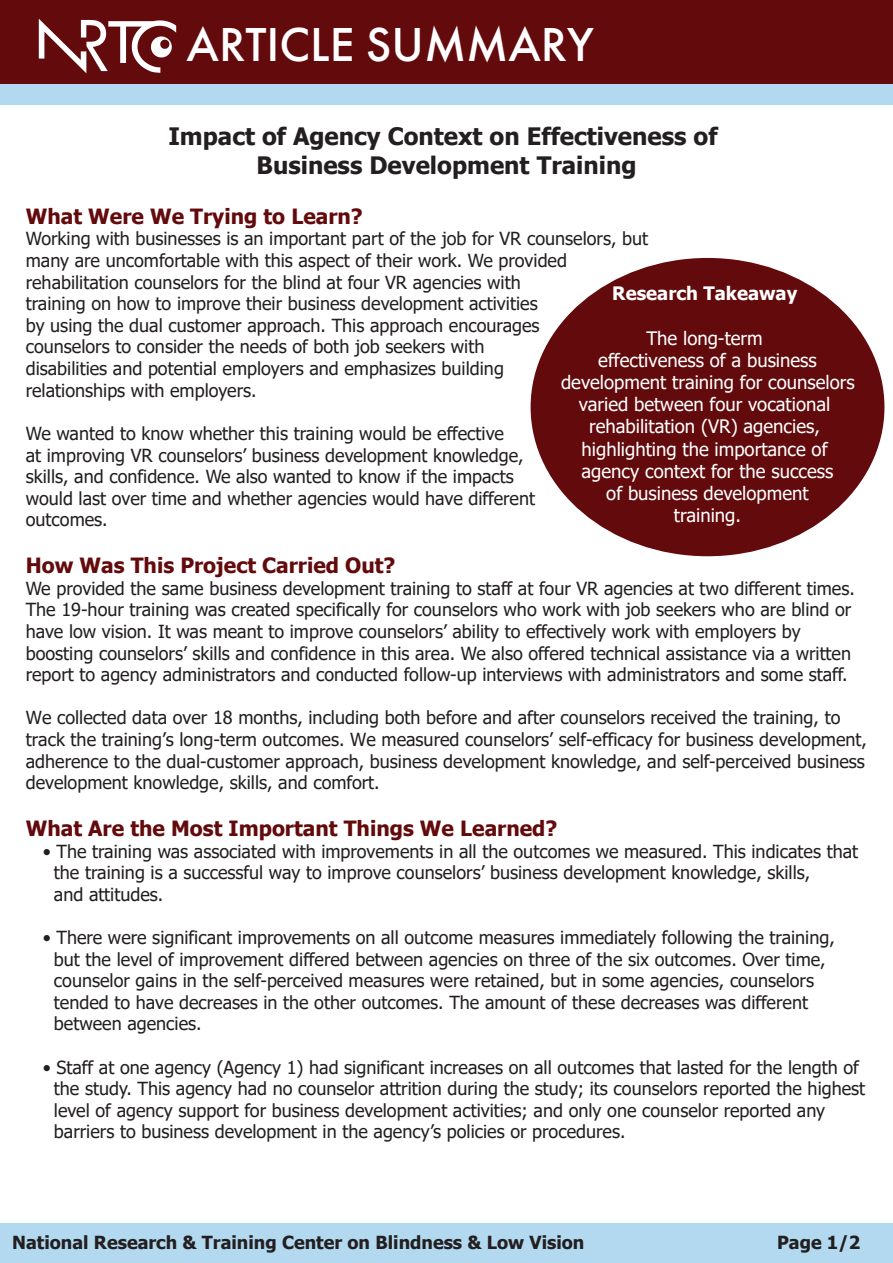
<style>
.page{position:relative;width:893px;height:1263px;background:#fff}
.page>*{position:absolute;margin:0;border:0;box-sizing:border-box;transform-origin:0 0}
.t1{font:500 49.5px "Futura PT";color:#fff}
.t2{font:700 24px/28.8px "Tahoma";color:#231f20;text-align:center}
.t3{font:700 21px "Tahoma";color:#630a0c}
.t4{font:18.45px/22.2px "Tahoma";color:#fff;text-align:center}
.t5{font:700 18.45px "Tahoma";color:#fff}
.t6{font:18px/21.6px "Tahoma";color:#231f20}
.t7{font:700 18px "Tahoma";color:#231f20}
</style>
<div class="page">
<div style="left:0;top:1223px;width:893px;height:40px;background:#b2d9ef"></div>
<div style="left:0;top:0;width:893px;height:96px;background:#630a0c"></div>
<div style="left:0;top:85px;width:893px;height:20px;background:#b2d9ef"></div>
<img style="left:38px;top:19px;width:139px;height:55px">
<div style="left:531px;top:258px;width:353px;height:298px;background:#630a0c;border-radius:50%"></div>
<p class="t1" style="left:187px;top:15px;width:409px">ARTICLE SUMMARY</p>
<h1 class="t2" style="left:168px;top:123px;width:551px">Impact of Agency Context on Effectiveness of<br>Business Development Training</h1>
<h2 class="t3" style="left:26px;top:201px;width:339px">What Were We Trying to Learn?</h2>
<p class="t6" style="left:26px;top:229px;width:624px">Working with businesses is an important part of the job for VR counselors, but many are uncomfortable with this aspect of their work. We provided rehabilitation counselors for the blind at four VR agencies with<br>training on how to improve their business development activities<br>by using the dual customer approach. This approach encourages<br>counselors to consider the needs of both job seekers with<br>disabilities and potential employers and emphasizes building<br>relationships with employers.</p>
<p class="t6" style="left:26px;top:424px;width:511px">We wanted to know whether this training would be effective<br>at improving VR counselors’ business development knowledge, skills, and confidence. We also wanted to know if the impacts would last over time and whether agencies would have different outcomes.</p>
<h2 class="t3" style="left:26px;top:551px;width:371px">How Was This Project Carried Out?</h2>
<p class="t5" style="left:612px;top:280px;width:187px">Research Takeaway</p>
<p class="t4" style="left:561px;top:328px;width:295px">The long-term<br>effectiveness of a business development training for counselors varied between four vocational rehabilitation (VR) agencies, highlighting the importance of agency context for the success<br>of business development<br>training.</p>
<p class="t6" style="left:26px;top:578px;width:831px">We provided the same business development training to staff at four VR agencies at two different times.<br>The 19-hour training was created specifically for counselors who work with job seekers who are blind or have low vision. It was meant to improve counselors’ ability to effectively work with employers by boosting counselors’ skills and confidence in this area. We also offered technical assistance via a written report to agency administrators and conducted follow-up interviews with administrators and some staff.</p>
<p class="t6" style="left:26px;top:708px;width:843px">We collected data over 18 months, including both before and after counselors received the training, to track the training’s long-term outcomes. We measured counselors’ self-efficacy for business development, adherence to the dual-customer approach, business development knowledge, and self-perceived business development knowledge, skills, and comfort.</p>
<h2 class="t3" style="left:26px;top:813px;width:533px">What Are the Most Important Things We Learned?</h2>
<p class="t6" style="left:54px;top:841px;width:806px;text-indent:-11px">• The training was associated with improvements in all the outcomes we measured. This indicates that the training is a successful way to improve counselors’ business development knowledge, skills,<br>and attitudes.</p>
<p class="t6" style="left:54px;top:928px;width:782px;text-indent:-11px">• There were significant improvements on all outcome measures immediately following the training, but the level of improvement differed between agencies on three of the six outcomes. Over time, counselor gains in the self-perceived measures were retained, but in some agencies, counselors tended to have decreases in the other outcomes. The amount of these decreases was different between agencies.</p>
<p class="t6" style="left:54px;top:1057px;width:813px;text-indent:-11px">• Staff at one agency (Agency 1) had significant increases on all outcomes that lasted for the length of the study. This agency had no counselor attrition during the study; its counselors reported the highest level of agency support for business development activities; and only one counselor reported any barriers to business development in the agency’s policies or procedures.</p>
<p class="t7" style="left:12px;top:1229px;width:574px">National Research &amp; Training Center on Blindness &amp; Low Vision</p>
<p class="t7" style="left:777px;top:1229px;width:85px">Page 1/2</p>
</div>
